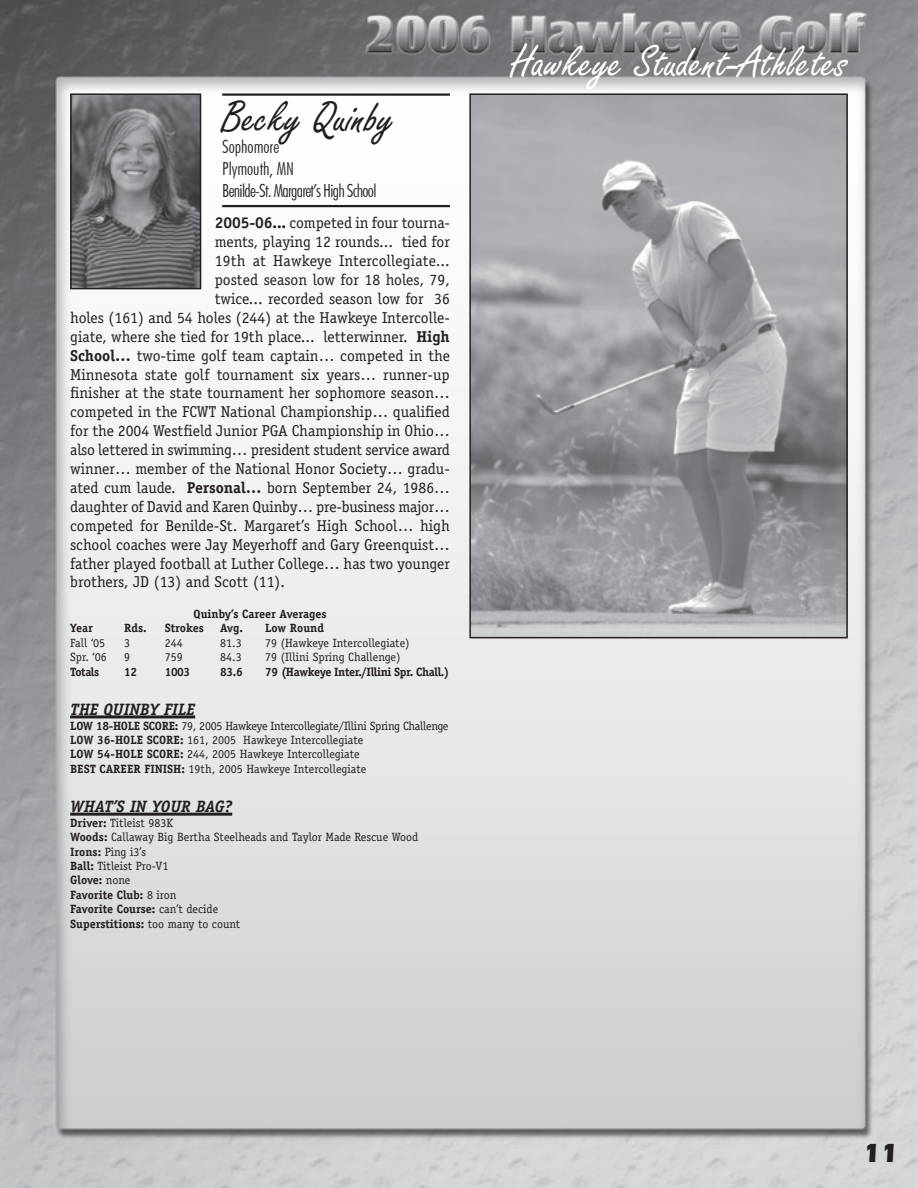
<style>
.page{position:relative;width:918px;height:1188px;background:#fff}
.page>*{position:absolute;margin:0;border:0;box-sizing:border-box;transform-origin:0 0}
.t1{font:48px "Freestyle Script";color:#fff}
.t2{font:47.25px "Freestyle Script";color:#231f20}
.t3{font:700 27px "Eras ITC";color:#231f20}
.t4{font:300 condensed 18px/21.6px "Futura BT";letter-spacing:-.04em;color:#231f20}
.t5{font:italic 700 16.5px "Officina Serif";color:#231f20}
.t6{font:15.75px "Officina Serif";color:#231f20}
.t7{font:12px/14.4px "Officina Serif";color:#231f20}
.t8{font:12px/14.4px "Officina Serif";letter-spacing:-.02em;color:#231f20}
.t9{font:700 12px "Officina Serif";letter-spacing:-.03em;color:#231f20}
.t10{font:700 12px "Officina Serif";color:#231f20}
.s1{font-weight:700}
</style>
<div class="page">
<img style="left:0;top:0;width:918px;height:1188px">
<hr style="left:70px;top:715px;width:125px;height:3px;background:#231f20">
<hr style="left:70px;top:813px;width:162px;height:3px;background:#231f20">
<img style="left:73px;top:96px;width:125px;height:190px">
<div style="left:70px;top:93px;width:131px;height:196px;border:2px solid #231f20"></div>
<hr style="left:222px;top:93px;width:228px;height:3px;background:#231f20">
<hr style="left:222px;top:205px;width:228px;height:2px;background:#231f20">
<img style="left:472px;top:96px;width:373px;height:539px">
<div style="left:469px;top:93px;width:379px;height:545px;border:2px solid #231f20"></div>
<h2 class="t2" style="left:222px;top:92px;width:174px">Becky Quinby</h2>
<p class="t4" style="left:222px;top:136px;width:156px">Sophomore<br>Plymouth, MN<br>Benilde-St. Margaret’s High School</p>
<p class="t6" style="left:215px;top:214px;width:237px"><span class="s1">2005-06...</span> competed in four tourna-</p>
<p class="t6" style="left:215px;top:233px;width:237px">ments, playing 12 rounds... tied for</p>
<p class="t6" style="left:215px;top:252px;width:237px">19th at Hawkeye Intercollegiate...</p>
<p class="t6" style="left:215px;top:271px;width:237px">posted season low for 18 holes, 79,</p>
<p class="t6" style="left:215px;top:289px;width:237px">twice... recorded season low for 36</p>
<p class="t6" style="left:70px;top:308px;width:381px">holes (161) and 54 holes (244) at the Hawkeye Intercolle-</p>
<p class="t6" style="left:70px;top:327px;width:381px">giate, where she tied for 19th place... letterwinner. <span class="s1">High</span></p>
<p class="t6" style="left:70px;top:346px;width:381px"><span class="s1">School…</span> two-time golf team captain… competed in the</p>
<p class="t6" style="left:70px;top:365px;width:381px">Minnesota state golf tournament six years… runner-up</p>
<p class="t6" style="left:70px;top:384px;width:381px">finisher at the state tournament her sophomore season…</p>
<p class="t6" style="left:70px;top:403px;width:381px">competed in the FCWT National Championship… qualified</p>
<p class="t6" style="left:70px;top:422px;width:381px">for the 2004 Westfield Junior PGA Championship in Ohio…</p>
<p class="t6" style="left:70px;top:441px;width:381px">also lettered in swimming… president student service award</p>
<p class="t6" style="left:70px;top:460px;width:381px">winner… member of the National Honor Society… gradu-</p>
<p class="t6" style="left:70px;top:478px;width:381px">ated cum laude. <span class="s1">Personal…</span> born September 24, 1986…</p>
<p class="t6" style="left:70px;top:497px;width:381px">daughter of David and Karen Quinby… pre-business major…</p>
<p class="t6" style="left:70px;top:516px;width:381px">competed for Benilde-St. Margaret’s High School… high</p>
<p class="t6" style="left:70px;top:535px;width:381px">school coaches were Jay Meyerhoff and Gary Greenquist…</p>
<p class="t6" style="left:70px;top:554px;width:381px">father played football at Luther College… has two younger</p>
<p class="t6" style="left:70px;top:573px;width:216px">brothers, JD (13) and Scott (11).</p>
<p class="t10" style="left:194px;top:607px;width:134px">Quinby’s Career Averages</p>
<p class="t9" style="left:70px;top:621px;width:24px">Year</p>
<p class="t9" style="left:124px;top:621px;width:24px">Rds.</p>
<p class="t10" style="left:165px;top:621px;width:41px">Strokes</p>
<p class="t9" style="left:220px;top:621px;width:24px">Avg.</p>
<p class="t10" style="left:265px;top:621px;width:60px">Low Round</p>
<p class="t7" style="left:70px;top:636px;width:37px">Fall ‘05</p>
<p class="t7" style="left:124px;top:636px;width:7px">3</p>
<p class="t7" style="left:165px;top:636px;width:19px">244</p>
<p class="t7" style="left:220px;top:636px;width:23px">81.3</p>
<p class="t7" style="left:265px;top:636px;width:146px">79 (Hawkeye Intercollegiate)</p>
<p class="t7" style="left:70px;top:650px;width:38px">Spr. ‘06</p>
<p class="t7" style="left:124px;top:650px;width:7px">9</p>
<p class="t7" style="left:165px;top:650px;width:19px">759</p>
<p class="t7" style="left:220px;top:650px;width:23px">84.3</p>
<p class="t7" style="left:265px;top:650px;width:137px">79 (Illini Spring Challenge)</p>
<p class="t9" style="left:70px;top:664px;width:31px">Totals</p>
<p class="t9" style="left:124px;top:664px;width:14px">12</p>
<p class="t9" style="left:165px;top:664px;width:27px">1003</p>
<p class="t9" style="left:220px;top:664px;width:24px">83.6</p>
<p class="t9" style="left:265px;top:664px;width:186px">79 (Hawkeye Inter./Illini Spr. Chall.)</p>
<p class="t5" style="left:70px;top:700px;width:127px">THE QUINBY FILE</p>
<p class="t8" style="left:70px;top:718px;width:380px"><span class="s1">LOW 18-HOLE SCORE:</span> 79, 2005 Hawkeye Intercollegiate/Illini Spring Challenge <span class="s1">LOW 36-HOLE SCORE:</span> 161, 2005 Hawkeye Intercollegiate<br><span class="s1">LOW 54-HOLE SCORE:</span> 244, 2005 Hawkeye Intercollegiate<br><span class="s1">BEST CAREER FINISH:</span> 19th, 2005 Hawkeye Intercollegiate</p>
<p class="t5" style="left:70px;top:797px;width:164px">WHAT’S IN YOUR BAG?</p>
<p class="t7" style="left:70px;top:816px;width:350px"><span class="s1">Driver:</span> Titleist 983K<br><span class="s1">Woods:</span> Callaway Big Bertha Steelheads and Taylor Made Rescue Wood<br><span class="s1">Irons:</span> Ping i3’s<br><span class="s1">Ball:</span> Titleist Pro-V1<br><span class="s1">Glove:</span> none<br><span class="s1">Favorite Club:</span> 8 iron<br><span class="s1">Favorite Course:</span> can’t decide<br><span class="s1">Superstitions:</span> too many to count</p>
<h1 class="t1" style="left:511px;top:36px;width:339px">Hawkeye Student-Athletes</h1>
<h3 class="t3" style="left:863px;top:1137px;width:37px">11</h3>
</div>
